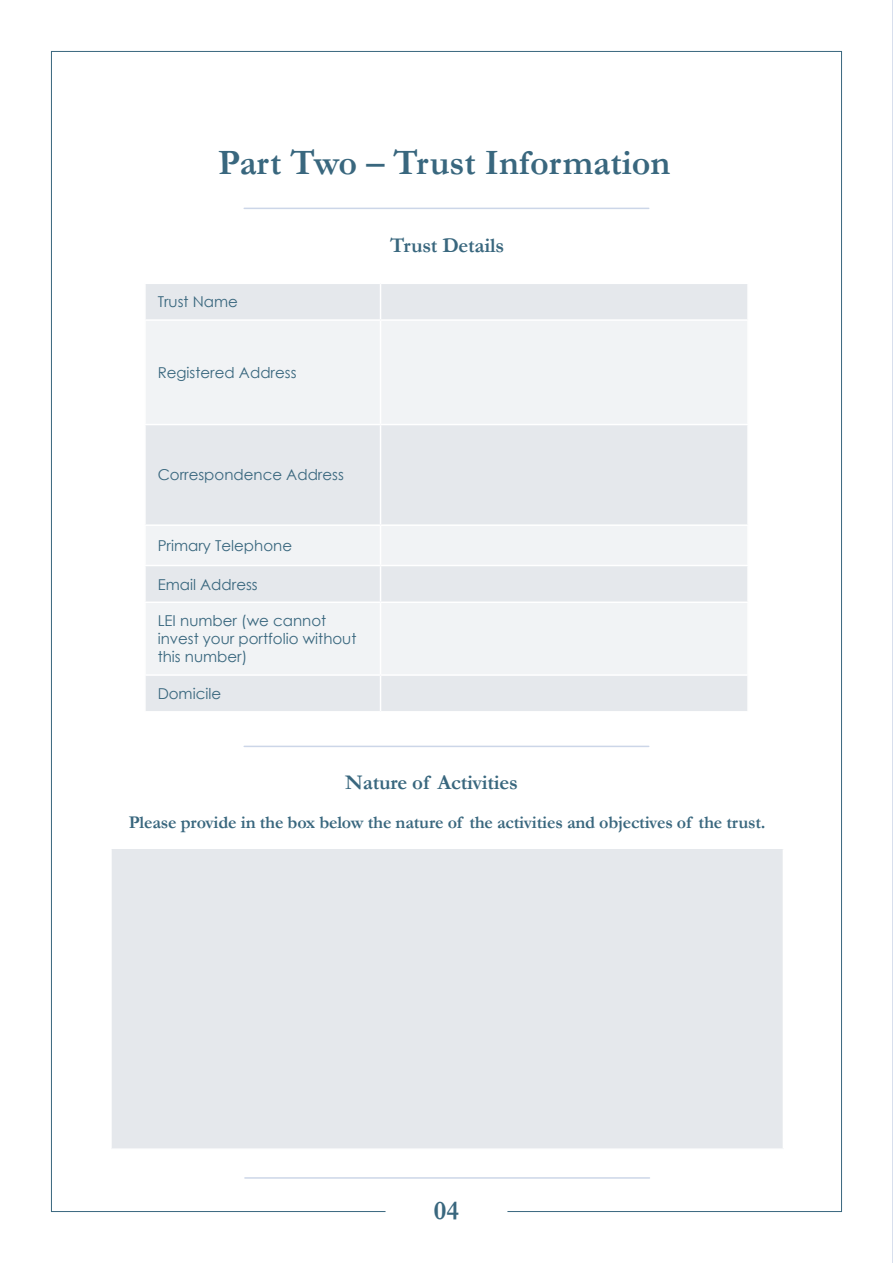
<style>
.page{position:relative;width:893px;height:1263px;background:#fff}
.page>*{position:absolute;margin:0;border:0;box-sizing:border-box;transform-origin:0 0}
.Main_Titles{font:700 36px "Garamond";color:#39677e}
.t1{font:700 27px "Garamond";color:#39677e}
.Paragraph_Bold{font:700 21px "Garamond";letter-spacing:-.01em;color:#39677e}
.Paragraph_Bold-2{font:700 18px "Garamond";letter-spacing:-.01em;color:#39677e}
.Paragraph{font:15px/18px "Century Gothic";color:#39677e}
</style>
<div class="page">
<div style="left:51px;top:51px;width:791px;height:1161px;background:#fff;border:1px solid #39677e"></div>
<div style="left:386px;top:1170px;width:121px;height:63px;background:#fff"></div>
<hr style="left:244px;top:208px;width:405px;height:1px;background:#ccd6e8">
<hr style="left:245px;top:1177px;width:404px;height:2px;background:#ccd6e8">
<hr style="left:892px;top:0;width:1px;height:1263px;background:#ccd6e8">
<div style="left:111px;top:849px;width:672px;height:300px;background:#e5e8ec"></div>
<hr style="left:110px;top:849px;width:2px;height:299px;background:#fff">
<hr style="left:110px;top:1148px;width:674px;height:2px;background:#fff">
<hr style="left:244px;top:746px;width:405px;height:1px;background:#ccd6e8">
<div style="left:146px;top:284px;width:601px;height:427px;background:#e5e8ec"></div>
<svg style="left:146px;top:321px;width:601px;height:353px;fill:#f1f3f5"></svg>
<hr style="left:380px;top:284px;width:1px;height:35px;background:#fff">
<hr style="left:144px;top:319px;width:237px;height:2px;background:#fff">
<hr style="left:381px;top:319px;width:368px;height:2px;background:#fff">
<hr style="left:380px;top:321px;width:1px;height:103px;background:#fff">
<hr style="left:144px;top:424px;width:237px;height:1px;background:#fff">
<hr style="left:381px;top:424px;width:368px;height:1px;background:#fff">
<hr style="left:380px;top:425px;width:1px;height:99px;background:#fff">
<hr style="left:144px;top:524px;width:237px;height:2px;background:#fff">
<hr style="left:381px;top:524px;width:368px;height:2px;background:#fff">
<hr style="left:380px;top:526px;width:1px;height:39px;background:#fff">
<hr style="left:144px;top:565px;width:237px;height:1px;background:#fff">
<hr style="left:381px;top:565px;width:368px;height:1px;background:#fff">
<hr style="left:380px;top:566px;width:1px;height:35px;background:#fff">
<hr style="left:144px;top:601px;width:237px;height:2px;background:#fff">
<hr style="left:381px;top:601px;width:368px;height:2px;background:#fff">
<hr style="left:380px;top:603px;width:1px;height:71px;background:#fff">
<hr style="left:144px;top:674px;width:237px;height:2px;background:#fff">
<hr style="left:381px;top:674px;width:368px;height:2px;background:#fff">
<hr style="left:380px;top:676px;width:1px;height:35px;background:#fff">
<p class="Main_Titles" style="left:218px;top:138px;width:454px">Part Two – Trust Information</p>
<p class="Paragraph" style="left:158px;top:293px;width:82px">Trust Name</p>
<p class="Paragraph" style="left:158px;top:363px;width:140px">Registered Address</p>
<p class="Paragraph_Bold" style="left:390px;top:231px;width:115px">Trust Details</p>
<p class="Paragraph" style="left:158px;top:466px;width:188px">Correspondence Address</p>
<p class="Paragraph" style="left:158px;top:536px;width:136px">Primary Telephone</p>
<p class="Paragraph" style="left:158px;top:575px;width:102px">Email Address</p>
<p class="Paragraph" style="left:158px;top:612px;width:200px">LEI number (we cannot invest your portfolio without this number)</p>
<p class="Paragraph" style="left:158px;top:684px;width:65px">Domicile</p>
<p class="Paragraph_Bold" style="left:345px;top:768px;width:174px">Nature of Activities</p>
<p class="Paragraph_Bold-2" style="left:129px;top:810px;width:638px">Please provide in the box below the nature of the activities and objectives of the trust.</p>
<h2 class="t1" style="left:434px;top:1192px;width:27px">04</h2>
</div>
